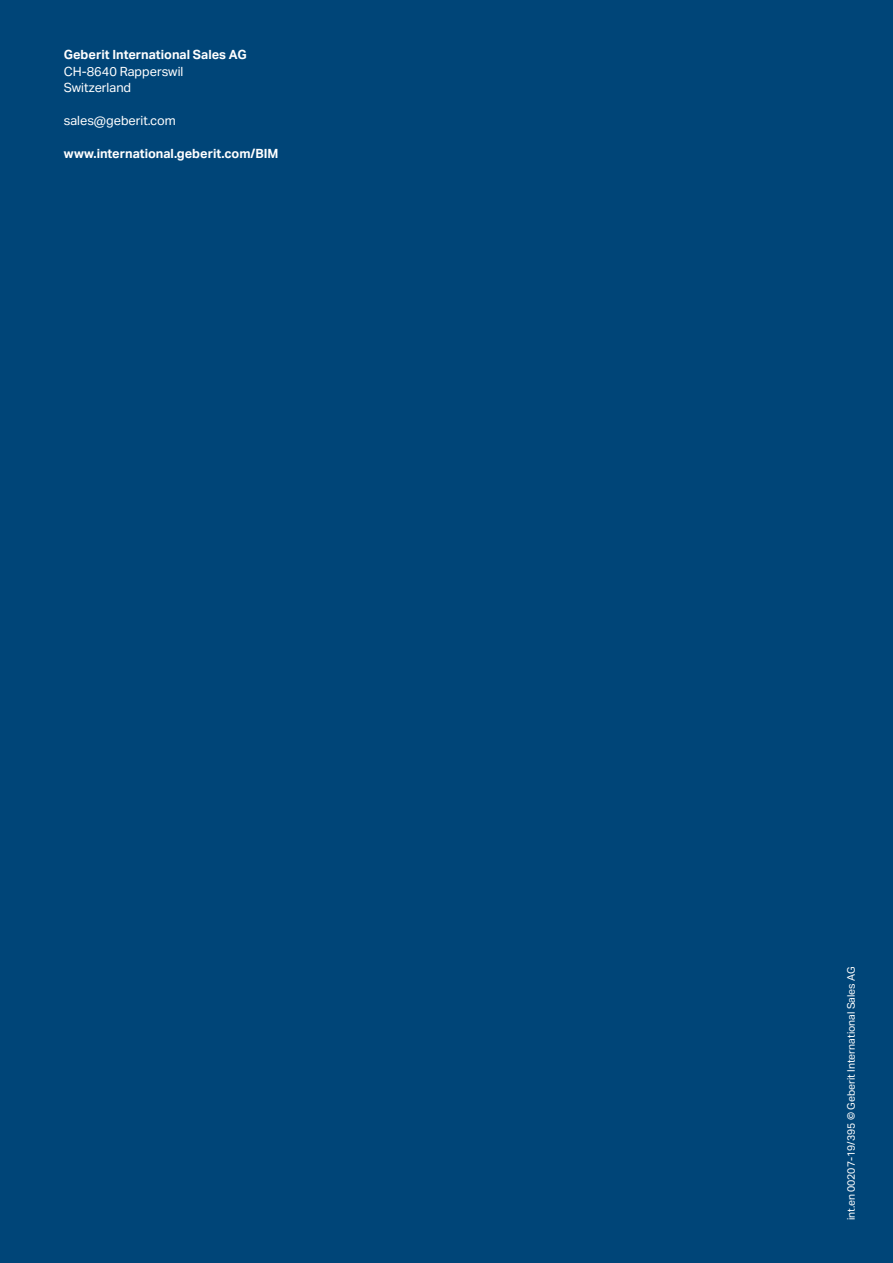
<style>
.page{position:relative;width:893px;height:1263px;background:#004578}
.page>*{position:absolute;margin:0;border:0;box-sizing:border-box;transform-origin:0 0}
.t1{font:700 12.75px "Aktiv Grotesk Geberit";color:#fff}
.t2{font:12.75px/16.5px "Aktiv Grotesk Geberit";color:#fff}
.t3{font:10.5px "Aktiv Grotesk Geberit";color:#fff}
</style>
<div class="page">
<p class="t1" style="left:64px;top:47px;width:184px">Geberit International Sales AG</p>
<p class="t2" style="left:64px;top:63px;width:121px">CH-8640 Rapperswil<br>Switzerland</p>
<p class="t2" style="left:64px;top:112px;width:114px">sales@geberit.com</p>
<p class="t1" style="left:64px;top:146px;width:216px">www.international.geberit.com/BIM</p>
<p class="t3" style="left:845px;top:1220px;width:255px;rotate:-90deg">int.en 00207-19/395 © Geberit International Sales AG</p>
</div>
